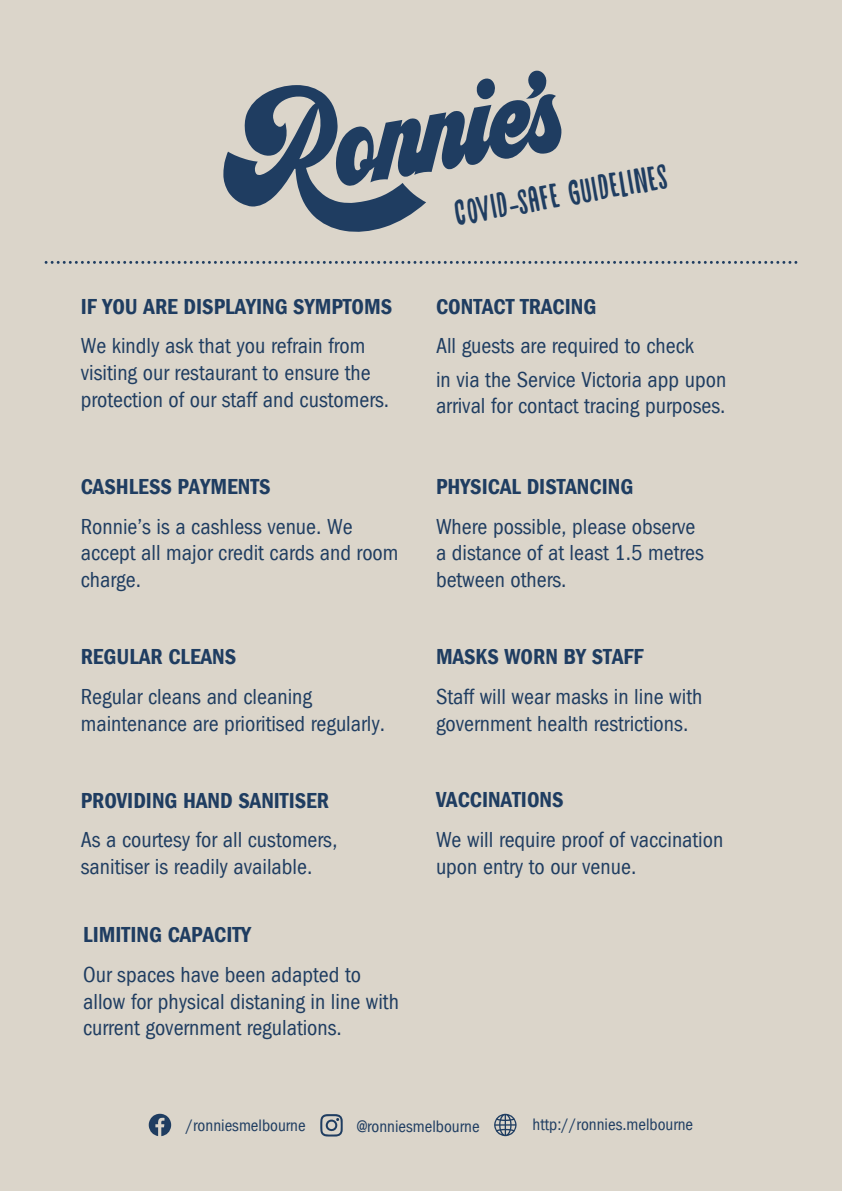
<style>
.page{position:relative;width:842px;height:1191px;background:#dbd5ca}
.page>*{position:absolute;margin:0;border:0;box-sizing:border-box;transform-origin:0 0}
.t1{font:37.1px "Mayblossom DEMO";color:#1f3d61}
.t2{font:condensed 22.4px/26.8px "Franklin Gothic";color:#1f3d61}
.t3{font:600 condensed 22.4px "Franklin Gothic";color:#1f3d61}
.t4{font:condensed 17.1px "Franklin Gothic";color:#1f3d61}
</style>
<div class="page">
<svg style="left:223px;top:71px;width:338px;height:161px"></svg>
<svg style="left:46px;top:261px;width:751px;height:3px"></svg>
<svg style="left:494px;top:1113px;width:22px;height:23px"></svg>
<svg style="left:320px;top:1114px;width:23px;height:22px"></svg>
<svg style="left:149px;top:1113px;width:22px;height:23px"></svg>
<p class="t3" style="left:81px;top:294px;width:313px">IF YOU ARE DISPLAYING SYMPTOMS</p>
<p class="t2" style="left:81px;top:333px;width:310px">We kindly ask that you refrain from visiting our restaurant to ensure the protection of our staff and customers.</p>
<p class="t3" style="left:81px;top:474px;width:191px">CASHLESS PAYMENTS</p>
<p class="t2" style="left:81px;top:513px;width:319px">Ronnie’s is a cashless venue. We accept all major credit cards and room charge.</p>
<p class="t3" style="left:81px;top:644px;width:157px">REGULAR CLEANS</p>
<p class="t2" style="left:81px;top:683px;width:306px">Regular cleans and cleaning maintenance are prioritised regularly.</p>
<p class="t3" style="left:81px;top:787px;width:250px">PROVIDING HAND SANITISER</p>
<p class="t2" style="left:81px;top:826px;width:258px">As a courtesy for all customers, sanitiser is readily available.</p>
<p class="t3" style="left:83px;top:922px;width:169px">LIMITING CAPACITY</p>
<p class="t2" style="left:83px;top:961px;width:317px">Our spaces have been adapted to allow for physical distaning in line with current government regulations.</p>
<h1 class="t1" style="left:451px;top:192px;width:218px;rotate:-10deg">COVID-SAFE GUIDELINES</h1>
<p class="t3" style="left:436px;top:294px;width:162px">CONTACT TRACING</p>
<p class="t2" style="left:436px;top:329px;width:292px;line-height:33.2px">All guests are required to check<br>in via the Service Victoria app upon</p>
<p class="t2" style="left:436px;top:393px;width:291px">arrival for contact tracing purposes.</p>
<p class="t3" style="left:436px;top:474px;width:199px">PHYSICAL DISTANCING</p>
<p class="t2" style="left:436px;top:513px;width:269px">Where possible, please observe a distance of at least 1.5 metres between others.</p>
<p class="t3" style="left:436px;top:644px;width:209px">MASKS WORN BY STAFF</p>
<p class="t2" style="left:436px;top:683px;width:268px">Staff will wear masks in line with government health restrictions.</p>
<p class="t3" style="left:436px;top:787px;width:129px">VACCINATIONS</p>
<p class="t2" style="left:436px;top:826px;width:289px">We will require proof of vaccination upon entry to our venue.</p>
<p class="t4" style="left:186px;top:1115px;width:122px">/ronniesmelbourne</p>
<p class="t4" style="left:357px;top:1116px;width:124px">@ronniesmelbourne</p>
<p class="t4" style="left:533px;top:1115px;width:162px">http://ronnies.melbourne</p>
</div>
